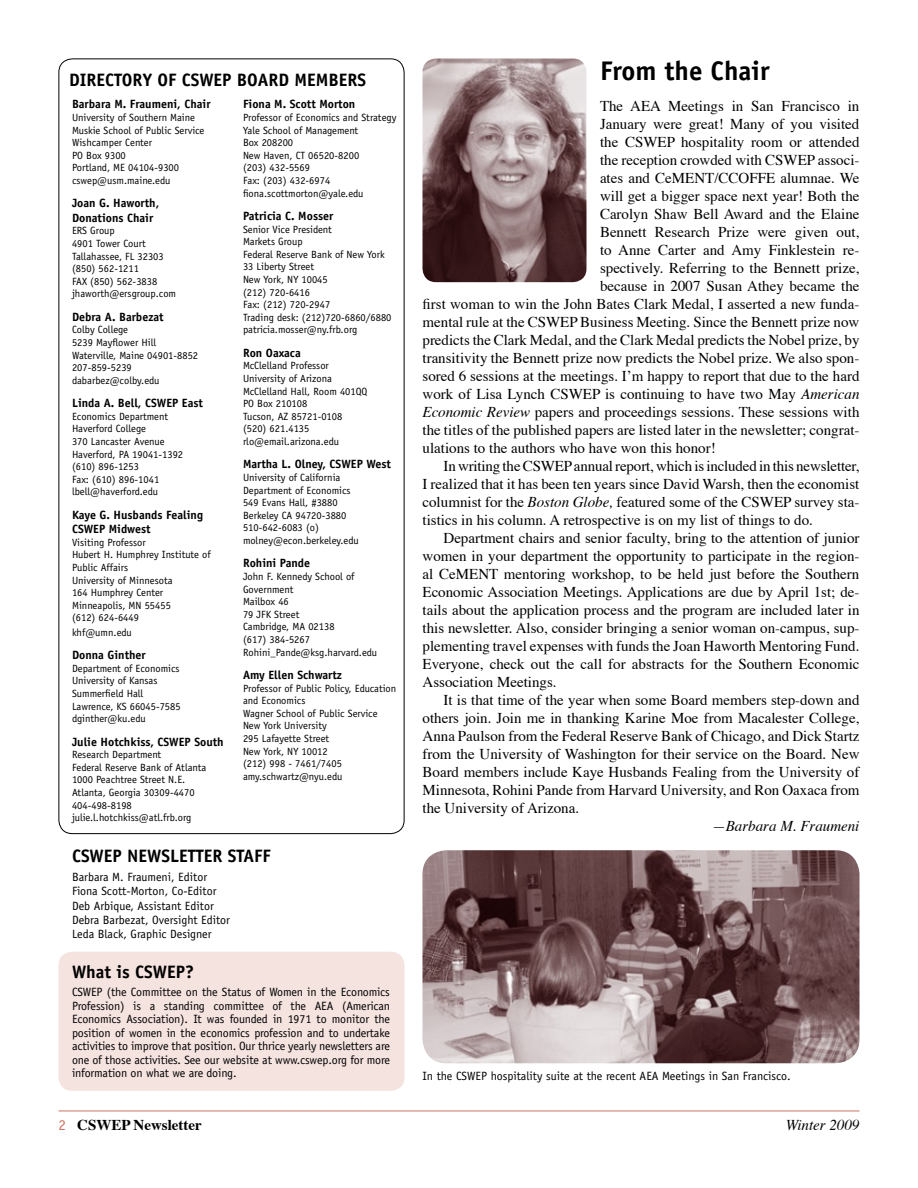
<style>
.page{position:relative;width:918px;height:1188px;background:#fff}
.page>*{position:absolute;margin:0;border:0;box-sizing:border-box;transform-origin:0 0}
.t1{font:700 27px "Officina Sans";color:#000}
.t2{font:700 18px "Officina Sans";color:#000}
.t3{font:15px "Times";color:#000}
.t4{font:italic 15px "Times";color:#000}
.t5{font:700 15px "Times";color:#000}
.t6{font:12px/13.5px "Officina Sans";color:#000;text-align:justify}
.t7{font:700 12px/14.4px "Officina Sans";color:#000}
.t8{font:10.5px/12.6px "Officina Sans";color:#000}
.s1{font-style:italic}
.s2{font-family:"Officina Sans";font-weight:400;color:#cc7463}
</style>
<div class="page">
<hr style="left:58px;top:1111px;width:802px;height:1px;background:#cc7463">
<div style="left:58px;top:952px;width:347px;height:139px;background:#f5e3e0;border-radius:14px"></div>
<img style="left:423px;top:58px;width:163px;height:224px">
<img style="left:423px;top:850px;width:437px;height:213px">
<p class="t2" style="left:69px;top:69px;width:298px">DIRECTORY OF CSWEP BOARD MEMBERS</p>
<p class="t7" style="left:72px;top:97px;width:140px">Barbara M. Fraumeni, Chair</p>
<p class="t8" style="left:72px;top:111px;width:134px">University of Southern Maine<br>Muskie School of Public Service<br>Wishcamper Center<br>PO Box 9300<br>Portland, ME 04104-9300 cswep@usm.maine.edu</p>
<p class="t7" style="left:72px;top:196px;width:89px">Joan G. Haworth,<br>Donations Chair</p>
<p class="t8" style="left:72px;top:225px;width:106px">ERS Group<br>4901 Tower Court<br>Tallahassee, FL 32303 (850) 562-1211<br>FAX (850) 562-3838 jhaworth@ersgroup.com</p>
<p class="t7" style="left:72px;top:309px;width:93px">Debra A. Barbezat</p>
<p class="t8" style="left:72px;top:324px;width:128px">Colby College<br>5239 Mayflower Hill<br>Waterville, Maine 04901-8852<br>207-859-5239 dabarbez@colby.edu</p>
<p class="t7" style="left:72px;top:396px;width:133px">Linda A. Bell, CSWEP East</p>
<p class="t8" style="left:72px;top:410px;width:113px">Economics Department<br>Haverford College<br>370 Lancaster Avenue<br>Haverford, PA 19041-1392 (610) 896-1253<br>Fax: (610) 896-1041 lbell@haverford.edu</p>
<p class="t7" style="left:72px;top:507px;width:133px">Kaye G. Husbands Fealing<br>CSWEP Midwest</p>
<p class="t8" style="left:72px;top:536px;width:140px">Visiting Professor<br>Hubert H. Humphrey Institute of<br>Public Affairs<br>University of Minnesota<br>164 Humphrey Center<br>Minneapolis, MN 55455<br>(612) 624-6449</p>
<p class="t8" style="left:72px;top:626px;width:61px">khf@umn.edu</p>
<p class="t7" style="left:72px;top:648px;width:75px">Donna Ginther</p>
<p class="t8" style="left:72px;top:662px;width:110px">Department of Economics<br>University of Kansas<br>Summerfield Hall<br>Lawrence, KS 66045-7585 dginther@ku.edu</p>
<p class="t7" style="left:72px;top:734px;width:153px">Julie Hotchkiss, CSWEP South</p>
<p class="t8" style="left:72px;top:748px;width:136px">Research Department<br>Federal Reserve Bank of Atlanta<br>1000 Peachtree Street N.E.<br>Atlanta, Georgia 30309-4470<br>404-498-8198 julie.l.hotchkiss@atl.frb.org</p>
<p class="t7" style="left:243px;top:97px;width:114px">Fiona M. Scott Morton</p>
<p class="t8" style="left:243px;top:111px;width:155px">Professor of Economics and Strategy<br>Yale School of Management<br>Box 208200<br>New Haven, CT 06520-8200<br>(203) 432-5569<br>Fax: (203) 432-6974 fiona.scottmorton@yale.edu</p>
<p class="t7" style="left:243px;top:209px;width:92px">Patricia C. Mosser</p>
<p class="t8" style="left:243px;top:223px;width:150px">Senior Vice President<br>Markets Group<br>Federal Reserve Bank of New York<br>33 Liberty Street<br>New York, NY 10045<br>(212) 720-6416<br>Fax: (212) 720-2947<br>Trading desk: (212)720-6860/6880 patricia.mosser@ny.frb.org</p>
<p class="t7" style="left:243px;top:345px;width:59px">Ron Oaxaca</p>
<p class="t8" style="left:243px;top:360px;width:126px">McClelland Professor<br>University of Arizona<br>McClelland Hall, Room 401QQ<br>PO Box 210108<br>Tucson, AZ 85721-0108 (520) 621.4135 rlo@email.arizona.edu</p>
<p class="t7" style="left:243px;top:457px;width:149px">Martha L. Olney, CSWEP West</p>
<p class="t8" style="left:243px;top:471px;width:117px">University of California<br>Department of Economics<br>549 Evans Hall, #3880<br>Berkeley CA 94720-3880<br>510-642-6083 (o) molney@econ.berkeley.edu</p>
<p class="t7" style="left:243px;top:556px;width:69px">Rohini Pande</p>
<p class="t8" style="left:243px;top:570px;width:136px">John F. Kennedy School of<br>Government<br>Mailbox 46<br>79 JFK Street<br>Cambridge, MA 02138<br>(617) 384-5267<br>Rohini_Pande@ksg.harvard.edu</p>
<p class="t7" style="left:243px;top:668px;width:101px">Amy Ellen Schwartz</p>
<p class="t8" style="left:243px;top:682px;width:155px">Professor of Public Policy, Education and Economics<br>Wagner School of Public Service<br>New York University<br>295 Lafayette Street<br>New York, NY 10012<br>(212) 998 - 7461/7405 amy.schwartz@nyu.edu</p>
<p class="t2" style="left:72px;top:845px;width:200px">CSWEP NEWSLETTER STAFF</p>
<p class="t6" style="left:72px;top:870px;width:160px;line-height:14.4px;text-align:left">Barbara M. Fraumeni, Editor<br>Fiona Scott-Morton, Co-Editor<br>Deb Arbique, Assistant Editor<br>Debra Barbezat, Oversight Editor<br>Leda Black, Graphic Designer</p>
<p class="t2" style="left:72px;top:961px;width:124px">What is CSWEP?</p>
<p class="t6" style="left:72px;top:985px;width:320px">CSWEP (the Committee on the Status of Women in the Economics Profession) is a standing committee of the AEA (American Economics Association). It was founded in 1971 to monitor the position of women in the economics profession and to undertake activities to improve that position. Our thrice yearly newsletters are one of those activities. See our website at www.cswep.org for more information on what we are doing.</p>
<h1 class="t1" style="left:600px;top:54px;width:171px">From the Chair</h1>
<p class="t3" style="left:600px;top:92px;width:261px">The AEA Meetings in San Francisco in</p>
<p class="t3" style="left:600px;top:110px;width:261px">January were great! Many of you visited</p>
<p class="t3" style="left:600px;top:128px;width:261px">the CSWEP hospitality room or attended</p>
<p class="t3" style="left:600px;top:146px;width:261px">the reception crowded with CSWEP associ-</p>
<p class="t3" style="left:600px;top:164px;width:261px">ates and CeMENT/CCOFFE alumnae. We</p>
<p class="t3" style="left:600px;top:182px;width:261px">will get a bigger space next year! Both the</p>
<p class="t3" style="left:600px;top:200px;width:261px">Carolyn Shaw Bell Award and the Elaine</p>
<p class="t3" style="left:600px;top:218px;width:261px">Bennett Research Prize were given out,</p>
<p class="t3" style="left:600px;top:236px;width:261px">to Anne Carter and Amy Finklestein re-</p>
<p class="t3" style="left:600px;top:254px;width:261px">spectively. Referring to the Bennett prize,</p>
<p class="t3" style="left:600px;top:272px;width:261px">because in 2007 Susan Athey became the</p>
<p class="t3" style="left:423px;top:290px;width:438px">first woman to win the John Bates Clark Medal, I asserted a new funda-</p>
<p class="t3" style="left:423px;top:308px;width:438px">mental rule at the CSWEP Business Meeting. Since the Bennett prize now</p>
<p class="t3" style="left:423px;top:326px;width:439px">predicts the Clark Medal, and the Clark Medal predicts the Nobel prize, by</p>
<p class="t3" style="left:423px;top:344px;width:438px">transitivity the Bennett prize now predicts the Nobel prize. We also spon-</p>
<p class="t3" style="left:423px;top:362px;width:439px">sored 6 sessions at the meetings. I’m happy to report that due to the hard</p>
<p class="t3" style="left:423px;top:380px;width:439px">work of Lisa Lynch CSWEP is continuing to have two May <span class="s1">American</span></p>
<p class="t3" style="left:423px;top:398px;width:438px"><span class="s1">Economic Review</span> papers and proceedings sessions. These sessions with</p>
<p class="t3" style="left:423px;top:416px;width:438px">the titles of the published papers are listed later in the newsletter; congrat-</p>
<p class="t3" style="left:423px;top:434px;width:295px">ulations to the authors who have won this honor!</p>
<p class="t3" style="left:444px;top:452px;width:418px">In writing the CSWEP annual report, which is included in this newsletter,</p>
<p class="t3" style="left:423px;top:470px;width:438px">I realized that it has been ten years since David Warsh, then the economist</p>
<p class="t3" style="left:423px;top:488px;width:438px">columnist for the <span class="s1">Boston Globe,</span> featured some of the CSWEP survey sta-</p>
<p class="t3" style="left:423px;top:506px;width:392px">tistics in his column. A retrospective is on my list of things to do.</p>
<p class="t3" style="left:444px;top:524px;width:417px">Department chairs and senior faculty, bring to the attention of junior</p>
<p class="t3" style="left:423px;top:542px;width:439px">women in your department the opportunity to participate in the region-</p>
<p class="t3" style="left:423px;top:560px;width:438px">al CeMENT mentoring workshop, to be held just before the Southern</p>
<p class="t3" style="left:423px;top:578px;width:438px">Economic Association Meetings. Applications are due by April 1st; de-</p>
<p class="t3" style="left:423px;top:596px;width:439px">tails about the application process and the program are included later in</p>
<p class="t3" style="left:423px;top:614px;width:438px">this newsletter. Also, consider bringing a senior woman on-campus, sup-</p>
<p class="t3" style="left:423px;top:632px;width:438px">plementing travel expenses with funds the Joan Haworth Mentoring Fund.</p>
<p class="t3" style="left:423px;top:650px;width:439px">Everyone, check out the call for abstracts for the Southern Economic</p>
<p class="t3" style="left:423px;top:668px;width:136px">Association Meetings.</p>
<p class="t3" style="left:444px;top:686px;width:418px">It is that time of the year when some Board members step-down and</p>
<p class="t3" style="left:423px;top:704px;width:438px">others join. Join me in thanking Karine Moe from Macalester College,</p>
<p class="t3" style="left:423px;top:722px;width:439px">Anna Paulson from the Federal Reserve Bank of Chicago, and Dick Startz</p>
<p class="t3" style="left:423px;top:740px;width:439px">from the University of Washington for their service on the Board. New</p>
<p class="t3" style="left:423px;top:758px;width:438px">Board members include Kaye Husbands Fealing from the University of</p>
<p class="t3" style="left:423px;top:776px;width:439px">Minnesota, Rohini Pande from Harvard University, and Ron Oaxaca from</p>
<p class="t3" style="left:423px;top:794px;width:158px">the University of Arizona.</p>
<p class="t4" style="left:712px;top:813px;width:149px">—Barbara M. Fraumeni</p>
<p class="t6" style="left:423px;top:1069px;width:370px">In the CSWEP hospitality suite at the recent AEA Meetings in San Francisco.</p>
<p class="t5" style="left:58px;top:1111px;width:145px"><span class="s2">2</span> CSWEP Newsletter</p>
<p class="t4" style="left:786px;top:1112px;width:75px">Winter 2009</p>
</div>
